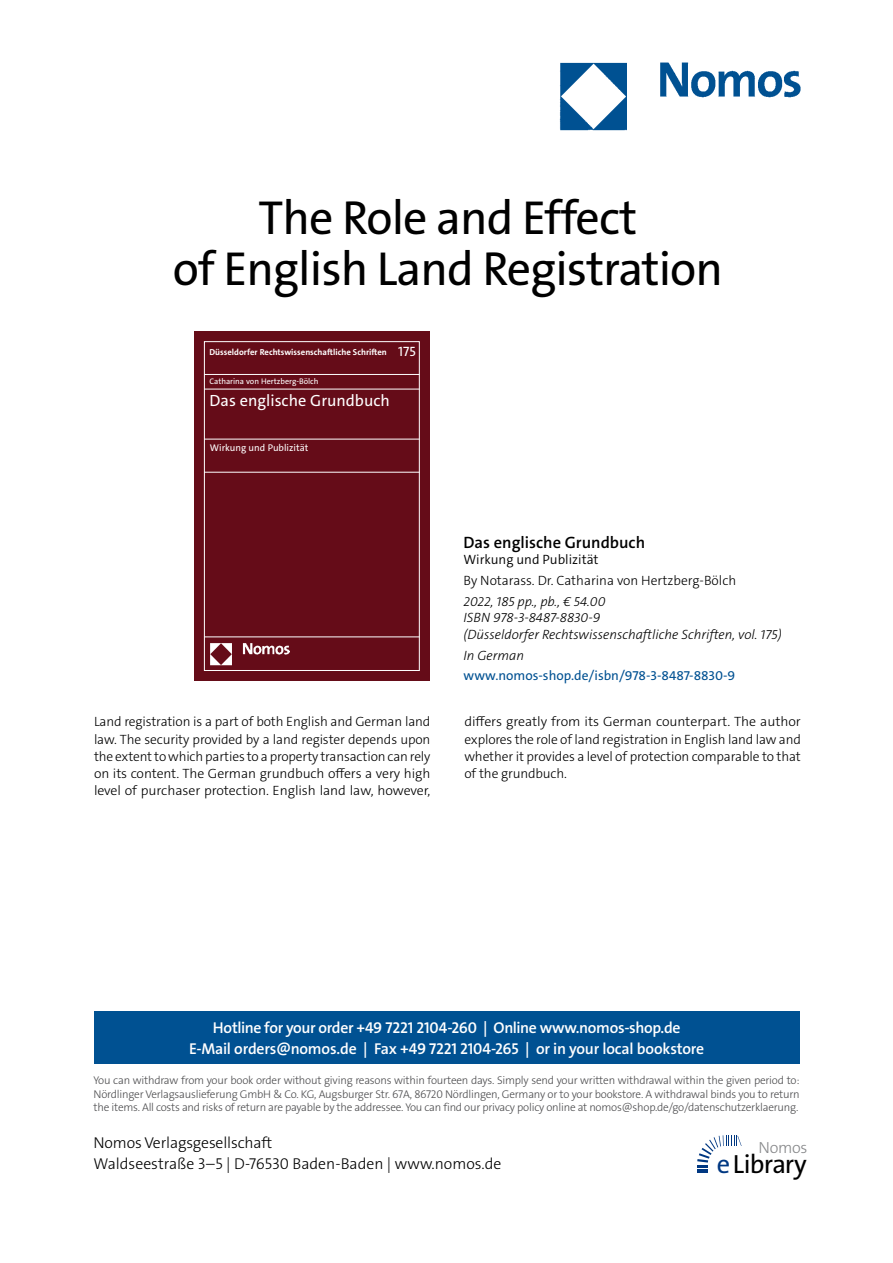
<style>
.page{position:relative;width:893px;height:1263px;background:#fff}
.page>*{position:absolute;margin:0;border:0;box-sizing:border-box;transform-origin:0 0}
._000_Headline{font:48px/51px "The Sans Os F";letter-spacing:-.02em;color:#000;text-align:center}
.t1{font:26.4px "The Sans Os F";letter-spacing:-.03em;color:#000}
._001_Buchtitel{font:600 16.5px "The Sans C5";color:#000}
.t2{font:16.35px "The Sans C5";color:#fff}
.t3{font:300 16.2px "The Sans Os F";letter-spacing:-.02em;color:#87888a}
.t4{font:600 15.75px/21px "The Sans Os F";letter-spacing:-.02em;color:#fff;text-align:center}
.t5{font:300 15.75px/21px "The Sans Os F";color:#000}
._005_FließtextENGLIS{font:300 13.5px/17.2px "The Sans C5";letter-spacing:-.01em;color:#000;text-align:justify}
._004_Bibilo{font:italic 300 13.5px/16.5px "The Sans C5";color:#000}
._003_Autor{font:300 13.5px "The Sans C5";color:#000}
.www_link{font:13.5px "The Sans C5";color:#005192}
._002_Untertitel{font:300 13.5px "The Sans C5";color:#000}
.t6{font:300 11.25px/13.5px "The Sans Os F";letter-spacing:-.02em;color:#4b4b4d;text-align:justify}
.t7{font:9.75px "The Sans C5";color:#fff}
.t8{font:700 8.7px "The Sans C5";color:#fff}
.t9{font:8.1px "The Sans C5";color:#fff}
.s1{font-weight:400;font-size:13.5px}
.s2{color:#003882}
</style>
<div class="page">
<div style="left:94px;top:1011px;width:705px;height:52px;background:#005192"></div>
<svg style="left:697px;top:1135px;width:45px;height:38px"></svg>
<img style="left:559px;top:62px;width:242px;height:69px">
<div style="left:194px;top:331px;width:236px;height:349px;background:#650c18"></div>
<div style="left:204px;top:341px;width:216px;height:330px;border:1px solid #fff"></div>
<hr style="left:204px;top:374px;width:216px;height:1px;background:#fff">
<hr style="left:204px;top:389px;width:216px;height:1px;background:#fff">
<hr style="left:204px;top:439px;width:216px;height:1px;background:#fff">
<hr style="left:204px;top:472px;width:216px;height:1px;background:#fff">
<hr style="left:204px;top:637px;width:216px;height:1px;background:#fff">
<img style="left:210px;top:643px;width:79px;height:22px">
<p class="_000_Headline" style="left:173px;top:192px;width:552px">The Role and Effect<br>of English Land Registration</p>
<p class="t8" style="left:209px;top:347px;width:208px">Düsseldorfer Rechtswissenschaftliche Schriften <span class="s1">175</span></p>
<p class="t2" style="left:209px;top:390px;width:182px">Das englische Grundbuch</p>
<p class="t9" style="left:209px;top:376px;width:110px">Catharina von Hertzberg-Bölch</p>
<p class="t7" style="left:210px;top:441px;width:100px">Wirkung und Publizität</p>
<p class="_001_Buchtitel" style="left:463px;top:532px;width:183px">Das englische Grundbuch</p>
<p class="_002_Untertitel" style="left:463px;top:551px;width:137px">Wirkung und Publizität</p>
<p class="_003_Autor" style="left:463px;top:572px;width:274px">By Notarass. Dr. Catharina von Hertzberg-Bölch</p>
<p class="_004_Bibilo" style="left:463px;top:593px;width:320px">2022, 185 pp., pb., € 54.00<br>ISBN 978-3-8487-8830-9<br>(Düsseldorfer Rechtswissenschaftliche Schriften, vol. 175)</p>
<p class="_004_Bibilo" style="left:463px;top:647px;width:62px">In German</p>
<p class="www_link" style="left:463px;top:667px;width:273px">www.nomos-shop.de/isbn/978-3-8487-8830-9</p>
<p class="_005_FließtextENGLIS" style="left:94px;top:713px;width:338px">Land registration is a part of both English and German land law. The security provided by a land register depends upon the extent to which parties to a property transaction can rely on its content. The German grundbuch offers a very high level of purchaser protection. English land law, however,</p>
<p class="_005_FließtextENGLIS" style="left:464px;top:713px;width:338px">differs greatly from its German counterpart. The author explores the role of land registration in English land law and whether it provides a level of protection comparable to that of the grundbuch.</p>
<p class="t4" style="left:189px;top:1017px;width:517px">Hotline for your order +49 7221 2104-260 | Online www.nomos-shop.de<br>E-Mail orders@nomos.de | Fax +49 7221 2104-265 | or in your local bookstore</p>
<p class="t6" style="left:94px;top:1074px;width:708px">You can withdraw from your book order without giving reasons within fourteen days. Simply send your written withdrawal within the given period to:<br>Nördlinger Verlagsauslieferung GmbH &amp; Co. KG, Augsburger Str. 67A, 86720 Nördlingen, Germany or to your bookstore. A withdrawal binds you to return the items. All costs and risks of return are payable by the addressee. You can find our privacy policy online at nomos@shop.de/go/datenschutzerklaerung.</p>
<p class="t5" style="left:94px;top:1133px;width:409px">Nomos Verlagsgesellschaft<br>Waldseestraße 3–5 | D-76530 Baden-Baden | www.nomos.de</p>
<p class="t3" style="left:758px;top:1137px;width:51px">Nomos</p>
<h2 class="t1" style="left:717px;top:1147px;width:91px"><span class="s2">e</span>Library</h2>
</div>
